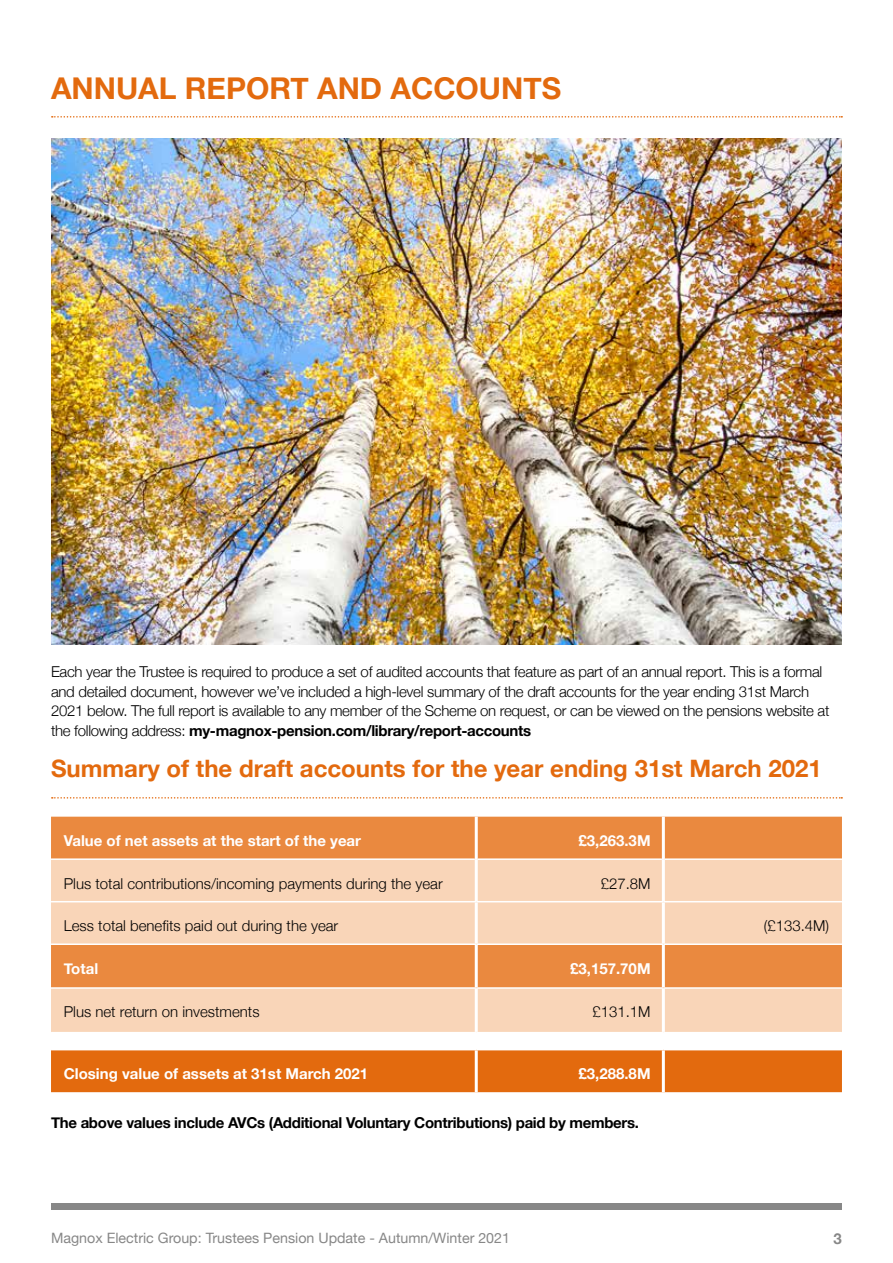
<style>
.page{position:relative;width:893px;height:1263px;background:#fff}
.page>*{position:absolute;margin:0;border:0;box-sizing:border-box;transform-origin:0 0}
.t1{font:700 30px "Helvetica Neue";color:#e36a0e}
.t2{font:700 24px "Helvetica Neue";color:#e36a0e}
.t3{font:300 15px/19.5px "Helvetica Neue";letter-spacing:-.02em;color:#000}
.t4{font:300 15px "Helvetica Neue";color:#000}
.t5{font:700 15px "Helvetica Neue";color:#fff}
.t6{font:700 15px "Helvetica Neue";letter-spacing:-.02em;color:#000}
.t7{font:700 15px "Helvetica Neue";color:#878787}
.t8{font:14.25px "Helvetica Neue";color:#878787}
.s1{font-weight:700}
</style>
<div class="page">
<div style="left:51px;top:1203px;width:791px;height:7px;background:#878787"></div>
<svg style="left:52px;top:116px;width:790px;height:2px"></svg>
<svg style="left:52px;top:797px;width:790px;height:1px"></svg>
<div style="left:51px;top:817px;width:791px;height:41px;background:#ea893f"></div>
<svg style="left:51px;top:860px;width:791px;height:172px;background:#f5c299"></svg>
<div style="left:51px;top:1050px;width:791px;height:42px;background:#e36a0e"></div>
<hr style="left:51px;top:901px;width:425px;height:1px;background:#fff">
<hr style="left:51px;top:943px;width:425px;height:2px;background:#fff">
<hr style="left:51px;top:987px;width:425px;height:2px;background:#fff">
<hr style="left:475px;top:817px;width:3px;height:42px;background:#fff">
<hr style="left:662px;top:817px;width:3px;height:42px;background:#fff">
<hr style="left:475px;top:859px;width:3px;height:42px;background:#fff">
<hr style="left:475px;top:902px;width:3px;height:41px;background:#fff">
<hr style="left:475px;top:945px;width:3px;height:42px;background:#fff">
<hr style="left:475px;top:989px;width:3px;height:43px;background:#fff">
<hr style="left:475px;top:1050px;width:3px;height:42px;background:#fff">
<hr style="left:662px;top:859px;width:3px;height:42px;background:#fff">
<hr style="left:662px;top:902px;width:3px;height:41px;background:#fff">
<hr style="left:662px;top:945px;width:3px;height:42px;background:#fff">
<hr style="left:662px;top:989px;width:3px;height:43px;background:#fff">
<hr style="left:662px;top:1050px;width:3px;height:42px;background:#fff">
<hr style="left:476px;top:987px;width:187px;height:2px;background:#fff">
<hr style="left:663px;top:987px;width:179px;height:2px;background:#fff">
<hr style="left:476px;top:943px;width:187px;height:2px;background:#fff">
<hr style="left:663px;top:943px;width:179px;height:2px;background:#fff">
<hr style="left:476px;top:901px;width:187px;height:1px;background:#fff">
<hr style="left:663px;top:901px;width:179px;height:1px;background:#fff">
<img style="left:51px;top:139px;width:791px;height:505px">
<h1 class="t1" style="left:51px;top:65px;width:512px">ANNUAL REPORT AND ACCOUNTS</h1>
<p class="t3" style="left:51px;top:661px;width:780px">Each year the Trustee is required to produce a set of audited accounts that feature as part of an annual report. This is a formal and detailed document, however we’ve included a high-level summary of the draft accounts for the year ending 31st March 2021 below. The full report is available to any member of the Scheme on request, or can be viewed on the pensions website at the following address: <span class="s1">my-magnox-pension.com/library/report-accounts</span></p>
<h2 class="t2" style="left:51px;top:750px;width:772px">Summary of the draft accounts for the year ending 31st March 2021</h2>
<p class="t5" style="left:64px;top:829px;width:299px">Value of net assets at the start of the year</p>
<p class="t5" style="left:579px;top:829px;width:73px">£3,263.3M</p>
<p class="t4" style="left:64px;top:871px;width:380px">Plus total contributions/incoming payments during the year</p>
<p class="t3" style="left:601px;top:872px;width:51px">£27.8M</p>
<p class="t4" style="left:64px;top:914px;width:276px">Less total benefits paid out during the year</p>
<p class="t3" style="left:764px;top:915px;width:67px">(£133.4M)</p>
<p class="t5" style="left:64px;top:957px;width:36px">Total</p>
<p class="t5" style="left:570px;top:957px;width:82px">£3,157.70M</p>
<p class="t4" style="left:64px;top:1000px;width:197px">Plus net return on investments</p>
<p class="t3" style="left:592px;top:1001px;width:60px">£131.1M</p>
<p class="t5" style="left:64px;top:1062px;width:306px">Closing value of assets at 31st March 2021</p>
<p class="t5" style="left:579px;top:1062px;width:73px">£3,288.8M</p>
<p class="t6" style="left:51px;top:1110px;width:589px">The above values include AVCs (Additional Voluntary Contributions) paid by members.</p>
<p class="t8" style="left:51px;top:1228px;width:461px">Magnox Electric Group: Trustees Pension Update - Autumn/Winter 2021</p>
<p class="t7" style="left:834px;top:1226px;width:10px">3</p>
</div>
